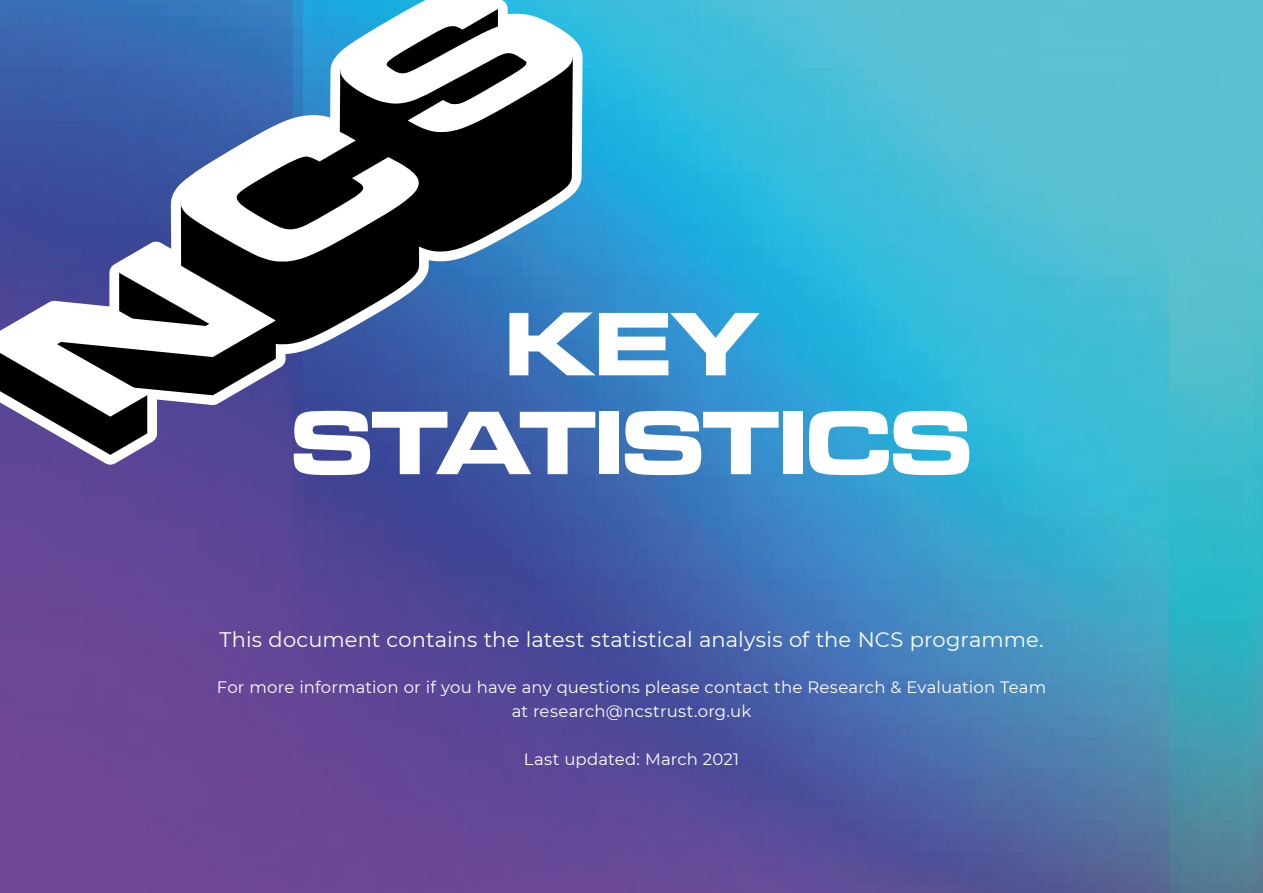
<style>
.page{position:relative;width:1263px;height:893px;background:#fff}
.page>*{position:absolute;margin:0;border:0;box-sizing:border-box;transform-origin:0 0}
.t1{font:93.6px/98.9px "Microgramma D Bold Exte";letter-spacing:-.005em;color:#fff;text-align:center}
.t2{font:21px "Montserrat";letter-spacing:.005em;color:#fff}
.t3{font:16.5px/24px "Montserrat";letter-spacing:.01em;color:#fff;text-align:center}
</style>
<div class="page">
<img style="left:0;top:0;width:1263px;height:893px">
<svg style="left:0;top:0;width:583px;height:465px;background:#5575b5"></svg>
<svg style="left:0;top:9px;width:573px;height:446px;background:#3b579a"></svg>
<svg style="left:0;top:251px;width:276px;height:166px"></svg>
<svg style="left:180px;top:0;width:394px;height:262px"></svg>
<p class="t1" style="left:291px;top:292px;width:681px">KEY<br>STATISTICS</p>
<h3 class="t2" style="left:219px;top:625px;width:826px">This document contains the latest statistical analysis of the NCS programme.</h3>
<p class="t3" style="left:217px;top:675px;width:831px">For more information or if you have any questions please contact the Research &amp; Evaluation Team at research@ncstrust.org.uk</p>
<p class="t3" style="left:524px;top:747px;width:217px">Last updated: March 2021</p>
</div>
